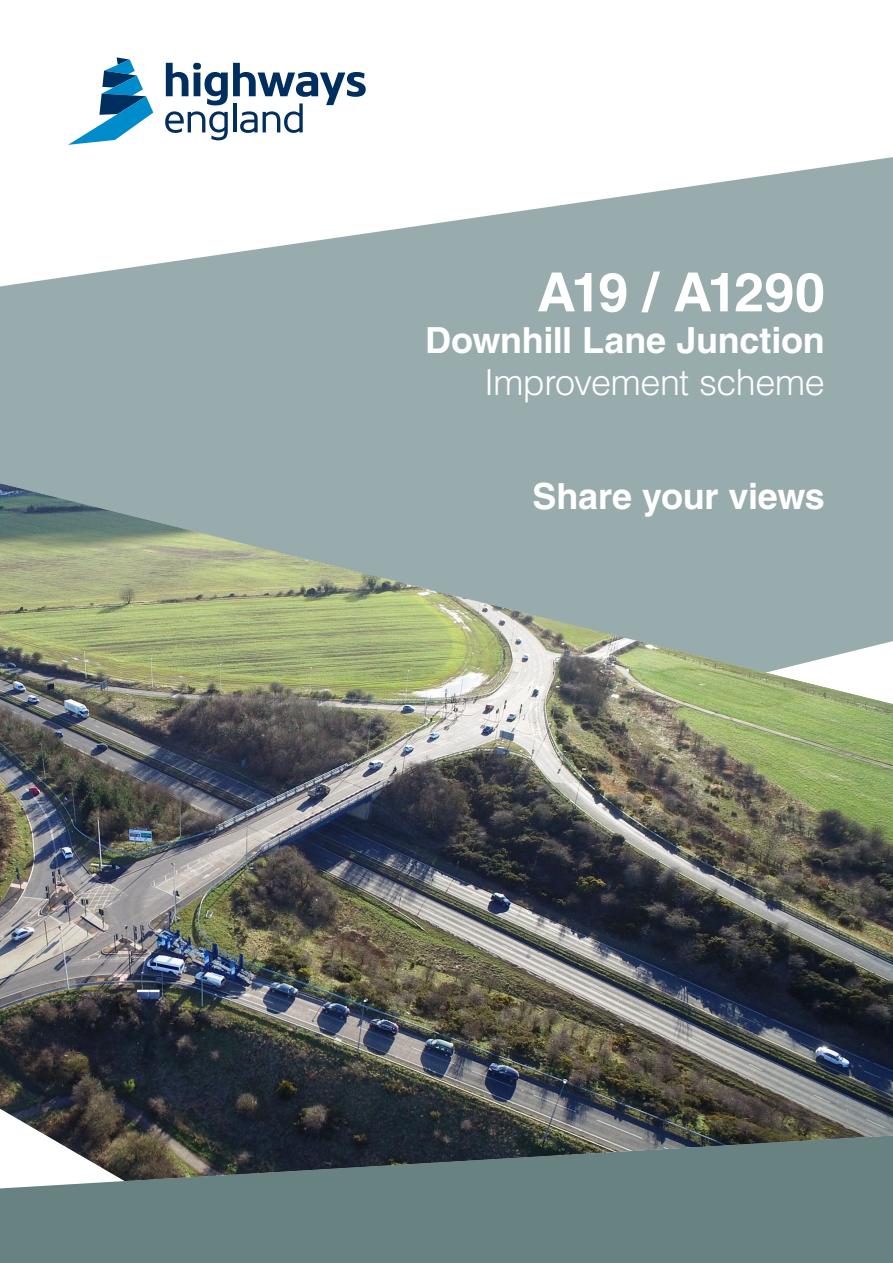
<style>
.page{position:relative;width:893px;height:1263px;background:#fff}
.page>*{position:absolute;margin:0;border:0;box-sizing:border-box;transform-origin:0 0}
.t1{font:700 54px "Helvetica LT Std";letter-spacing:-.055em;color:#fff}
.t2{font:700 36px "Helvetica LT Std";letter-spacing:-.01em;color:#fff}
.t3{font:300 36px "Helvetica LT Std";letter-spacing:-.015em;color:#fff}
</style>
<div class="page">
<div style="left:0;top:1181px;width:893px;height:82px;background:#688181"></div>
<svg style="left:0;top:157px;width:893px;height:326px;fill:#99acad"></svg>
<img style="left:0;top:483px;width:893px;height:698px">
<svg style="left:68px;top:57px;width:85px;height:88px"></svg>
<svg style="left:165px;top:63px;width:201px;height:77px"></svg>
<h1 class="t1" style="left:537px;top:259px;width:289px">A19 / A1290</h1>
<p class="t2" style="left:425px;top:319px;width:401px">Downhill Lane Junction</p>
<p class="t3" style="left:484px;top:360px;width:342px">Improvement scheme</p>
<p class="t2" style="left:532px;top:475px;width:294px">Share your views</p>
</div>
